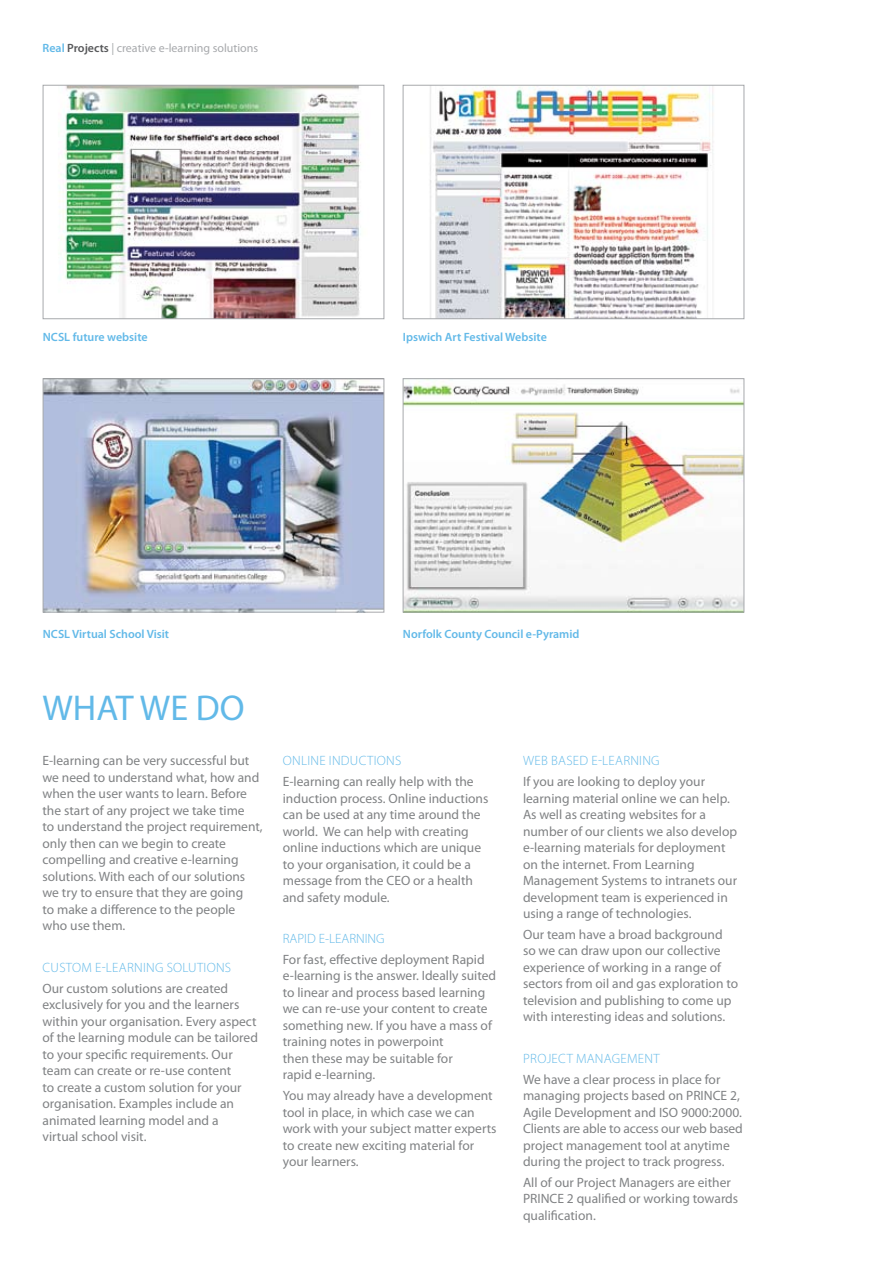
<style>
.page{position:relative;width:893px;height:1263px;background:#fff}
.page>*{position:absolute;margin:0;border:0;box-sizing:border-box;transform-origin:0 0}
.t1{font:36px "Myriad Pro";color:#62b9e8}
.t2{font:13.5px/16.5px "Myriad Pro";color:#808284}
.t3{font:300 13.5px "Myriad Pro";letter-spacing:.02em;color:#62b9e8}
.t4{font:300 13.5px "Myriad Pro";color:#62b9e8}
.t5{font:600 12px "Myriad Pro";color:#62b9e8}
.t6{font:12px "Myriad Pro";color:#a7a9ac}
.s1{font-weight:600;color:#62b9e8}
.s2{font-weight:600;color:#58595b}
</style>
<div class="page">
<img style="left:60px;top:87px;width:301px;height:230px">
<div style="left:43px;top:85px;width:341px;height:234px;border:1px solid #a7a9ac"></div>
<img style="left:45px;top:380px;width:337px;height:230px">
<div style="left:43px;top:378px;width:341px;height:234px;border:1px solid #a7a9ac"></div>
<img style="left:430px;top:87px;width:284px;height:230px">
<div style="left:403px;top:85px;width:341px;height:234px;border:1px solid #a7a9ac"></div>
<img style="left:405px;top:384px;width:337px;height:226px">
<div style="left:403px;top:378px;width:341px;height:234px;border:1px solid #a7a9ac"></div>
<p class="t6" style="left:43px;top:40px;width:217px"><span class="s1">Real</span> <span class="s2">Projects</span> | creative e-learning solutions</p>
<p class="t5" style="left:43px;top:329px;width:106px">NCSL future website</p>
<p class="t5" style="left:403px;top:329px;width:145px">Ipswich Art Festival Website</p>
<p class="t5" style="left:43px;top:626px;width:128px">NCSL Virtual School Visit</p>
<p class="t5" style="left:403px;top:626px;width:178px">Norfolk County Council e-Pyramid</p>
<h1 class="t1" style="left:43px;top:686px;width:203px">WHAT WE DO</h1>
<p class="t2" style="left:43px;top:752px;width:222px">E-learning can be very successful but we need to understand what, how and when the user wants to learn. Before the start of any project we take time<br>to understand the project requirement, only then can we begin to create compelling and creative e-learning solutions. With each of our solutions we try to ensure that they are going<br>to make a difference to the people who use them.</p>
<p class="t3" style="left:43px;top:959px;width:17px">CUSTOM</p>
<p class="t3" style="left:95px;top:959px;width:19px">E-LEARNIN</p>
<p class="t3" style="left:155px;top:959px;width:78px">G SOLUTIONS</p>
<p class="t2" style="left:43px;top:980px;width:217px">Our custom solutions are created exclusively for you and the learners within your organisation. Every aspect of the learning module can be tailored to your specific requirements. Our team can create or re-use content<br>to create a custom solution for your organisation. Examples include an animated learning model and a<br>virtual school visit.</p>
<p class="t3" style="left:283px;top:753px;width:120px">ONLINE IN DUCTIONS</p>
<p class="t2" style="left:283px;top:773px;width:207px">E-learning can really help with the induction process. Online inductions can be used at any time around the world. We can help with creating online inductions which are unique to your organisation, it could be a message from the CEO or a health and safety module.</p>
<p class="t4" style="left:283px;top:930px;width:102px">RAPID E-LEARNING</p>
<p class="t2" style="left:283px;top:951px;width:215px">For fast, effective deployment Rapid e-learning is the answer. Ideally suited to linear and process based learning we can re-use your content to create something new. If you have a mass of training notes in powerpoint<br>then these may be suitable for<br>rapid e-learning.</p>
<p class="t2" style="left:283px;top:1087px;width:215px">You may already have a development tool in place, in which case we can work with your subject matter experts to create new exciting material for your learners.</p>
<p class="t3" style="left:523px;top:753px;width:87px">WEB BASED E-LEARNIN</p>
<p class="t3" style="left:651px;top:753px;width:10px">G</p>
<p class="t2" style="left:523px;top:773px;width:216px">If you are looking to deploy your learning material online we can help.<br>As well as creating websites for a number of our clients we also develop e-learning materials for deployment on the internet. From Learning Management Systems to intranets our development team is experienced in using a range of technologies.</p>
<p class="t2" style="left:523px;top:926px;width:217px">Our team have a broad background so we can draw upon our collective experience of working in a range of sectors from oil and gas exploration to television and publishing to come up with interesting ideas and solutions.</p>
<p class="t3" style="left:523px;top:1050px;width:37px">PROJECT</p>
<p class="t3" style="left:576px;top:1050px;width:10px">MANA</p>
<p class="t3" style="left:612px;top:1050px;width:18px">GEMENT</p>
<p class="t2" style="left:523px;top:1071px;width:221px">We have a clear process in place for managing projects based on PRINCE 2, Agile Development and ISO 9000:2000.<br>Clients are able to access our web based project management tool at anytime during the project to track progress.</p>
<p class="t2" style="left:523px;top:1174px;width:217px">All of our Project Managers are either<br>PRINCE 2 qualified or working towards qualification.</p>
</div>
